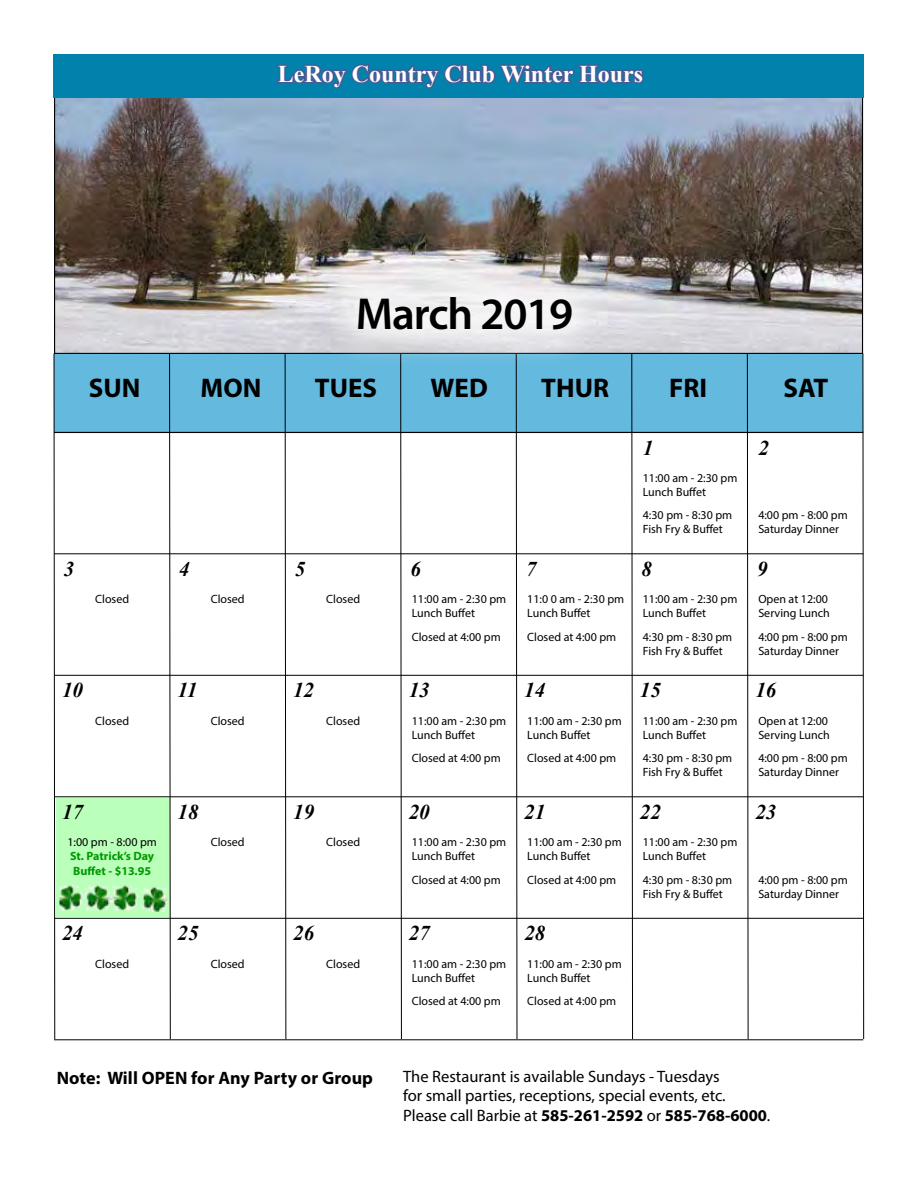
<style>
.page{position:relative;width:918px;height:1188px;background:#fff}
.page>*{position:absolute;margin:0;border:0;box-sizing:border-box;transform-origin:0 0}
.t1{font:600 45px "Myriad Pro";letter-spacing:-.025em;color:#000}
.t2{font:700 27px "Myriad Pro";color:#000}
.t3{font:700 24px "Times New Roman";color:#fff}
.t4{font:italic 700 21px "Times New Roman";color:#000}
.t5{font:700 18px "Myriad Pro";letter-spacing:.005em;color:#000}
.t6{font:16.5px/19.8px "Myriad Pro";color:#000}
.t7{font:12px/14.4px "Myriad Pro";color:#000}
.t8{font:700 12px/14.4px "Myriad Pro";color:#009901}
.s1{font-weight:700}
</style>
<div class="page">
<hr style="left:54px;top:432px;width:809px;height:1px;background:#000">
<hr style="left:54px;top:553px;width:809px;height:1px;background:#000">
<hr style="left:54px;top:675px;width:809px;height:1px;background:#000">
<hr style="left:54px;top:796px;width:809px;height:1px;background:#000">
<hr style="left:54px;top:918px;width:809px;height:1px;background:#000">
<hr style="left:54px;top:1039px;width:809px;height:1px;background:#000">
<div style="left:56px;top:798px;width:113px;height:119px;background:#baffba"></div>
<div style="left:55px;top:354px;width:808px;height:76px;background:#63b9de"></div>
<img style="left:59px;top:886px;width:108px;height:25px">
<svg style="left:53px;top:353px;width:3px;height:687px"></svg>
<svg style="left:169px;top:354px;width:2px;height:686px"></svg>
<svg style="left:284px;top:354px;width:3px;height:686px"></svg>
<svg style="left:400px;top:368px;width:2px;height:672px"></svg>
<svg style="left:515px;top:368px;width:3px;height:672px"></svg>
<svg style="left:631px;top:354px;width:2px;height:686px"></svg>
<svg style="left:747px;top:354px;width:2px;height:686px"></svg>
<svg style="left:862px;top:353px;width:2px;height:687px"></svg>
<img style="left:56px;top:97px;width:805px;height:255px">
<div style="left:53px;top:54px;width:811px;height:43px;background:#0082ac"></div>
<svg style="left:276px;top:64px;width:368px;height:25px"></svg>
<div style="left:320px;top:259px;width:290px;height:109px;background:#fff;opacity:.75"></div>
<h3 class="t3" style="left:278px;top:57px;width:367px">LeRoy Country Club Winter Hours</h3>
<h1 class="t1" style="left:356px;top:286px;width:219px">March 2019</h1>
<h2 class="t2" style="left:89px;top:370px;width:53px">SUN</h2>
<h2 class="t2" style="left:201px;top:370px;width:62px">MON</h2>
<h2 class="t2" style="left:315px;top:370px;width:64px">TUES</h2>
<h2 class="t2" style="left:431px;top:370px;width:59px">WED</h2>
<h2 class="t2" style="left:541px;top:370px;width:69px">THUR</h2>
<h2 class="t2" style="left:669px;top:370px;width:39px">FRI</h2>
<h2 class="t2" style="left:783px;top:370px;width:46px">SAT</h2>
<h3 class="t4" style="left:643px;top:433px;width:12px">1</h3>
<h3 class="t4" style="left:758px;top:433px;width:12px">2</h3>
<h3 class="t4" style="left:64px;top:555px;width:12px">3</h3>
<p class="t7" style="left:95px;top:592px;width:35px">Closed</p>
<h3 class="t4" style="left:62px;top:676px;width:22px">10</h3>
<p class="t7" style="left:95px;top:713px;width:35px">Closed</p>
<h3 class="t4" style="left:179px;top:555px;width:12px">4</h3>
<p class="t7" style="left:211px;top:592px;width:35px">Closed</p>
<h3 class="t4" style="left:178px;top:676px;width:21px">11</h3>
<p class="t7" style="left:211px;top:713px;width:35px">Closed</p>
<h3 class="t4" style="left:295px;top:555px;width:12px">5</h3>
<p class="t7" style="left:326px;top:592px;width:35px">Closed</p>
<h3 class="t4" style="left:293px;top:676px;width:22px">12</h3>
<p class="t7" style="left:326px;top:713px;width:35px">Closed</p>
<p class="t7" style="left:643px;top:470px;width:96px">11:00 am - 2:30 pm<br>Lunch Buffet</p>
<p class="t7" style="left:643px;top:508px;width:91px">4:30 pm - 8:30 pm<br>Fish Fry &amp; Buffet</p>
<p class="t7" style="left:758px;top:508px;width:91px">4:00 pm - 8:00 pm<br>Saturday Dinner</p>
<h3 class="t4" style="left:410px;top:555px;width:12px">6</h3>
<h3 class="t4" style="left:526px;top:555px;width:12px">7</h3>
<h3 class="t4" style="left:642px;top:555px;width:12px">8</h3>
<h3 class="t4" style="left:757px;top:555px;width:12px">9</h3>
<p class="t7" style="left:412px;top:592px;width:96px">11:00 am - 2:30 pm<br>Lunch Buffet</p>
<p class="t7" style="left:527px;top:592px;width:98px">11:0 0 am - 2:30 pm<br>Lunch Buffet</p>
<p class="t7" style="left:643px;top:592px;width:96px">11:00 am - 2:30 pm<br>Lunch Buffet</p>
<p class="t7" style="left:758px;top:592px;width:73px">Open at 12:00<br>Serving Lunch</p>
<p class="t7" style="left:412px;top:629px;width:91px">Closed at 4:00 pm</p>
<p class="t7" style="left:527px;top:629px;width:91px">Closed at 4:00 pm</p>
<p class="t7" style="left:643px;top:629px;width:91px">4:30 pm - 8:30 pm<br>Fish Fry &amp; Buffet</p>
<p class="t7" style="left:758px;top:629px;width:91px">4:00 pm - 8:00 pm<br>Saturday Dinner</p>
<h3 class="t4" style="left:409px;top:676px;width:22px">13</h3>
<h3 class="t4" style="left:524px;top:676px;width:22px">14</h3>
<h3 class="t4" style="left:640px;top:676px;width:22px">15</h3>
<h3 class="t4" style="left:755px;top:676px;width:22px">16</h3>
<p class="t7" style="left:412px;top:713px;width:96px">11:00 am - 2:30 pm<br>Lunch Buffet</p>
<p class="t7" style="left:527px;top:713px;width:96px">11:00 am - 2:30 pm<br>Lunch Buffet</p>
<p class="t7" style="left:643px;top:713px;width:96px">11:00 am - 2:30 pm<br>Lunch Buffet</p>
<p class="t7" style="left:758px;top:713px;width:73px">Open at 12:00<br>Serving Lunch</p>
<p class="t7" style="left:412px;top:751px;width:91px">Closed at 4:00 pm</p>
<p class="t7" style="left:527px;top:751px;width:91px">Closed at 4:00 pm</p>
<p class="t7" style="left:643px;top:751px;width:91px">4:30 pm - 8:30 pm<br>Fish Fry &amp; Buffet</p>
<p class="t7" style="left:758px;top:751px;width:91px">4:00 pm - 8:00 pm<br>Saturday Dinner</p>
<h3 class="t4" style="left:62px;top:797px;width:22px">17</h3>
<h3 class="t4" style="left:178px;top:797px;width:22px">18</h3>
<h3 class="t4" style="left:293px;top:797px;width:22px">19</h3>
<h3 class="t4" style="left:409px;top:797px;width:22px">20</h3>
<h3 class="t4" style="left:524px;top:797px;width:22px">21</h3>
<h3 class="t4" style="left:640px;top:797px;width:22px">22</h3>
<h3 class="t4" style="left:755px;top:797px;width:22px">23</h3>
<p class="t7" style="left:67px;top:835px;width:91px">1:00 pm - 8:00 pm</p>
<p class="t8" style="left:70px;top:849px;width:86px">St. Patrick’s Day<br>Buffet - $13.95</p>
<p class="t7" style="left:211px;top:835px;width:35px">Closed</p>
<p class="t7" style="left:326px;top:835px;width:35px">Closed</p>
<p class="t7" style="left:412px;top:835px;width:96px">11:00 am - 2:30 pm<br>Lunch Buffet</p>
<p class="t7" style="left:412px;top:872px;width:91px">Closed at 4:00 pm</p>
<p class="t7" style="left:527px;top:835px;width:96px">11:00 am - 2:30 pm<br>Lunch Buffet</p>
<p class="t7" style="left:527px;top:872px;width:91px">Closed at 4:00 pm</p>
<h3 class="t4" style="left:62px;top:919px;width:22px">24</h3>
<h3 class="t4" style="left:178px;top:919px;width:22px">25</h3>
<h3 class="t4" style="left:293px;top:919px;width:22px">26</h3>
<h3 class="t4" style="left:409px;top:919px;width:22px">27</h3>
<h3 class="t4" style="left:524px;top:919px;width:22px">28</h3>
<p class="t7" style="left:95px;top:956px;width:35px">Closed</p>
<p class="t7" style="left:211px;top:956px;width:35px">Closed</p>
<p class="t7" style="left:326px;top:956px;width:35px">Closed</p>
<p class="t7" style="left:412px;top:956px;width:96px">11:00 am - 2:30 pm<br>Lunch Buffet</p>
<p class="t7" style="left:412px;top:994px;width:91px">Closed at 4:00 pm</p>
<p class="t7" style="left:527px;top:956px;width:96px">11:00 am - 2:30 pm<br>Lunch Buffet</p>
<p class="t7" style="left:527px;top:994px;width:91px">Closed at 4:00 pm</p>
<p class="t7" style="left:643px;top:835px;width:96px">11:00 am - 2:30 pm<br>Lunch Buffet</p>
<p class="t7" style="left:643px;top:872px;width:91px">4:30 pm - 8:30 pm<br>Fish Fry &amp; Buffet</p>
<p class="t7" style="left:758px;top:872px;width:91px">4:00 pm - 8:00 pm<br>Saturday Dinner</p>
<h3 class="t5" style="left:57px;top:1066px;width:318px">Note: Will OPEN for Any Party or Group</h3>
<h3 class="t6" style="left:403px;top:1066px;width:369px">The Restaurant is available Sundays - Tuesdays<br>for small parties, receptions, special events, etc.<br>Please call Barbie at <span class="s1">585-261-2592</span> or <span class="s1">585-768-6000</span>.</h3>
</div>
